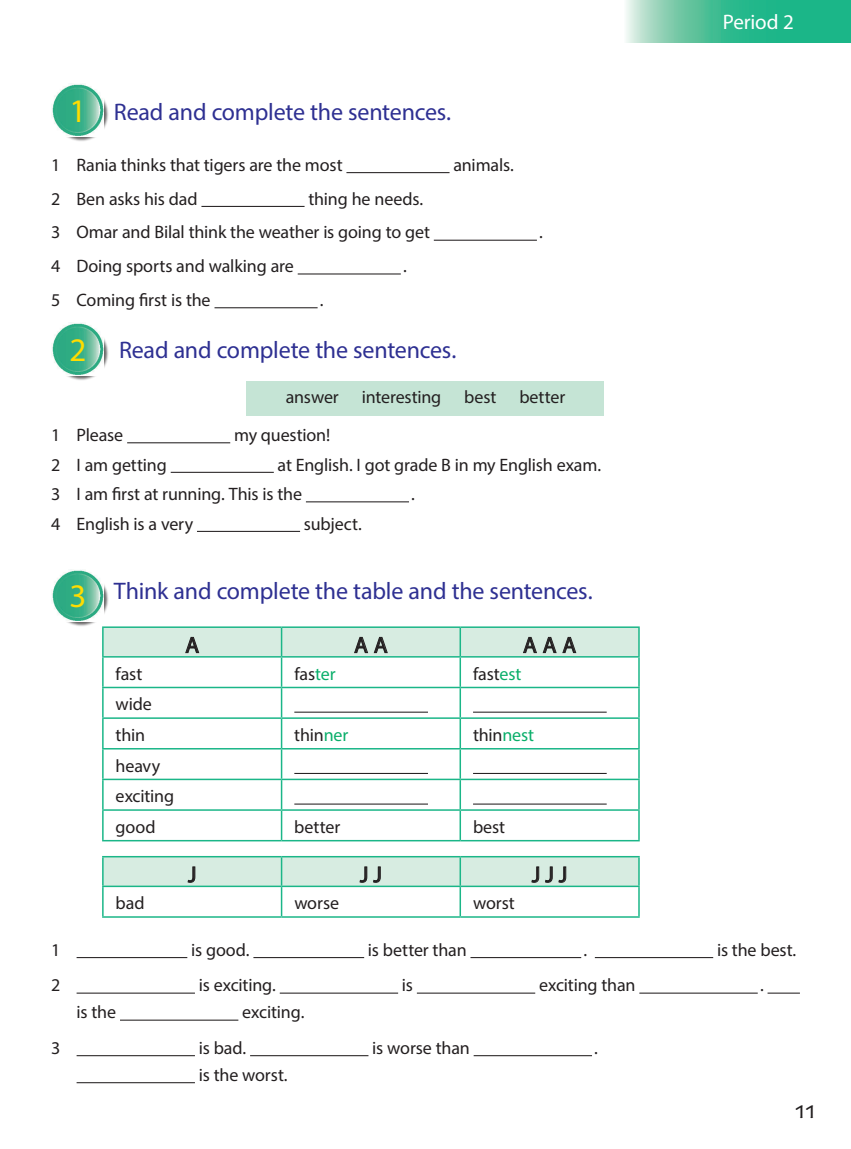
<style>
.page{position:relative;width:851px;height:1149px;background:#fff}
.page>*{position:absolute;margin:0;border:0;box-sizing:border-box;transform-origin:0 0}
.t1{font:33px "Myriad Pro";color:#ffdc01}
.t2{font:24px "Myriad Pro";letter-spacing:-.01em;color:#2e3092}
.t3{font:22.5px "Myriad Pro";letter-spacing:.23em;color:#231f20}
.t4{font:21px "Myriad Pro";letter-spacing:-.005em;color:#fff}
.t5{font:700 19.5px "Tekton Pro";color:#231f20}
.t6{font:18px/30.6px "Myriad Pro";letter-spacing:-.01em;color:#231f20}
.s1{font-size:33px;color:#ffdc01}
.s2{color:#09ae6a}
</style>
<div class="page">
<svg style="left:626px;top:0;width:224px;height:43px;background:#4bc19a"></svg>
<div style="left:247px;top:381px;width:357px;height:34px;background:#c5e4d5"></div>
<hr style="left:346px;top:172px;width:103px;height:1px;background:#231f20">
<hr style="left:201px;top:206px;width:103px;height:1px;background:#231f20">
<hr style="left:434px;top:239px;width:103px;height:2px;background:#231f20">
<hr style="left:298px;top:273px;width:103px;height:1px;background:#231f20">
<hr style="left:214px;top:307px;width:103px;height:1px;background:#231f20">
<div style="left:54px;top:87px;width:55px;height:54px;background:#231f20;opacity:.68"></div>
<img style="left:52px;top:84px;width:52px;height:53px">
<hr style="left:127px;top:442px;width:103px;height:1px;background:#231f20">
<hr style="left:171px;top:471px;width:103px;height:1px;background:#231f20">
<hr style="left:306px;top:501px;width:103px;height:1px;background:#231f20">
<hr style="left:197px;top:530px;width:103px;height:1px;background:#231f20">
<div style="left:54px;top:326px;width:55px;height:54px;background:#231f20;opacity:.68"></div>
<img style="left:52px;top:323px;width:52px;height:52px">
<hr style="left:77px;top:956px;width:110px;height:1px;background:#231f20">
<hr style="left:253px;top:956px;width:111px;height:1px;background:#231f20">
<hr style="left:470px;top:956px;width:111px;height:1px;background:#231f20">
<hr style="left:594px;top:956px;width:119px;height:1px;background:#231f20">
<hr style="left:77px;top:992px;width:118px;height:1px;background:#231f20">
<hr style="left:280px;top:992px;width:118px;height:1px;background:#231f20">
<hr style="left:417px;top:992px;width:118px;height:1px;background:#231f20">
<hr style="left:639px;top:992px;width:118px;height:1px;background:#231f20">
<hr style="left:767px;top:992px;width:32px;height:1px;background:#231f20">
<hr style="left:120px;top:1019px;width:118px;height:1px;background:#231f20">
<hr style="left:77px;top:1054px;width:118px;height:1px;background:#231f20">
<hr style="left:250px;top:1054px;width:118px;height:1px;background:#231f20">
<hr style="left:473px;top:1054px;width:119px;height:1px;background:#231f20">
<hr style="left:77px;top:1081px;width:118px;height:1px;background:#231f20">
<div style="left:54px;top:572px;width:55px;height:54px;background:#231f20;opacity:.68"></div>
<img style="left:52px;top:569px;width:52px;height:52px">
<hr style="left:102px;top:626px;width:179px;height:1px;background:#1bb688">
<hr style="left:102px;top:627px;width:2px;height:29px;background:#1bb688">
<hr style="left:281px;top:626px;width:179px;height:1px;background:#1bb688">
<hr style="left:460px;top:626px;width:179px;height:1px;background:#1bb688">
<hr style="left:102px;top:656px;width:179px;height:1px;background:#1bb688">
<hr style="left:102px;top:657px;width:2px;height:29px;background:#1bb688">
<hr style="left:102px;top:686px;width:179px;height:2px;background:#1bb688">
<hr style="left:102px;top:688px;width:2px;height:29px;background:#1bb688">
<hr style="left:102px;top:717px;width:179px;height:1px;background:#1bb688">
<hr style="left:102px;top:718px;width:2px;height:29px;background:#1bb688">
<hr style="left:102px;top:747px;width:179px;height:2px;background:#1bb688">
<hr style="left:102px;top:749px;width:2px;height:29px;background:#1bb688">
<hr style="left:102px;top:778px;width:179px;height:2px;background:#1bb688">
<hr style="left:102px;top:780px;width:2px;height:29px;background:#1bb688">
<hr style="left:102px;top:809px;width:179px;height:1px;background:#1bb688">
<hr style="left:102px;top:810px;width:2px;height:29px;background:#1bb688">
<hr style="left:102px;top:839px;width:179px;height:2px;background:#1bb688">
<hr style="left:281px;top:839px;width:179px;height:2px;background:#1bb688">
<hr style="left:460px;top:839px;width:179px;height:2px;background:#1bb688">
<svg style="left:103px;top:627px;width:536px;height:212px"></svg>
<hr style="left:294px;top:711px;width:134px;height:1px;background:#231f20">
<hr style="left:473px;top:711px;width:133px;height:1px;background:#231f20">
<hr style="left:294px;top:772px;width:134px;height:1px;background:#231f20">
<hr style="left:473px;top:772px;width:133px;height:1px;background:#231f20">
<hr style="left:294px;top:803px;width:134px;height:1px;background:#231f20">
<hr style="left:473px;top:803px;width:133px;height:1px;background:#231f20">
<hr style="left:102px;top:855px;width:179px;height:2px;background:#1bb688">
<hr style="left:102px;top:857px;width:2px;height:28px;background:#1bb688">
<hr style="left:281px;top:855px;width:179px;height:2px;background:#1bb688">
<hr style="left:460px;top:855px;width:179px;height:2px;background:#1bb688">
<hr style="left:102px;top:885px;width:179px;height:1px;background:#1bb688">
<hr style="left:102px;top:886px;width:2px;height:29px;background:#1bb688">
<hr style="left:102px;top:915px;width:179px;height:2px;background:#1bb688">
<hr style="left:281px;top:915px;width:179px;height:2px;background:#1bb688">
<hr style="left:460px;top:915px;width:179px;height:2px;background:#1bb688">
<svg style="left:103px;top:856px;width:536px;height:59px"></svg>
<h2 class="t2" style="left:69px;top:97px;width:383px"><span class="s1">1</span> Read and complete the sentences.</h2>
<p class="t6" style="left:51px;top:149px;width:293px">1 Rania thinks that tigers are the most</p>
<p class="t6" style="left:453px;top:149px;width:62px">animals.</p>
<p class="t6" style="left:51px;top:183px;width:148px">2 Ben asks his dad</p>
<p class="t6" style="left:51px;top:181px;width:380px;line-height:33.8px;text-indent:257px">thing he needs.<br>3 Omar and Bilal think the weather is going to get</p>
<p class="t6" style="left:539px;top:217px;width:5px">.</p>
<p class="t6" style="left:51px;top:250px;width:244px">4 Doing sports and walking are</p>
<p class="t6" style="left:403px;top:250px;width:5px">.</p>
<p class="t6" style="left:51px;top:284px;width:161px">5 Coming first is the</p>
<p class="t6" style="left:320px;top:284px;width:5px">.</p>
<h1 class="t1" style="left:69px;top:329px;width:18px">2</h1>
<h2 class="t2" style="left:119px;top:335px;width:339px">Read and complete the sentences.</h2>
<p class="t6" style="left:285px;top:381px;width:55px">answer</p>
<p class="t6" style="left:361px;top:381px;width:81px">interesting</p>
<p class="t6" style="left:464px;top:381px;width:34px">best</p>
<p class="t6" style="left:519px;top:381px;width:47px">better</p>
<p class="t6" style="left:51px;top:419px;width:74px">1 Please</p>
<p class="t6" style="left:234px;top:419px;width:98px">my question!</p>
<p class="t6" style="left:51px;top:449px;width:117px">2 I am getting</p>
<p class="t6" style="left:51px;top:449px;width:551px;line-height:29.5px;text-indent:226px">at English. I got grade B in my English exam.<br>3 I am first at running. This is the</p>
<p class="t6" style="left:411px;top:478px;width:5px">.</p>
<p class="t6" style="left:51px;top:508px;width:144px">4 English is a very</p>
<p class="t6" style="left:304px;top:508px;width:59px">subject.</p>
<h2 class="t2" style="left:69px;top:576px;width:524px"><span class="s1">3</span> Think and complete the table and the sentences.</h2>
<p class="t3" style="left:185px;top:631px;width:15px">A</p>
<p class="t3" style="left:354px;top:631px;width:35px">A A</p>
<p class="t3" style="left:523px;top:631px;width:55px">AAA</p>
<p class="t6" style="left:116px;top:658px;width:28px">fast</p>
<p class="t6" style="left:294px;top:658px;width:43px">fas<span class="s2">ter</span></p>
<p class="t6" style="left:473px;top:658px;width:50px">fast<span class="s2">est</span></p>
<p class="t6" style="left:116px;top:688px;width:38px">wide thin</p>
<p class="t6" style="left:294px;top:719px;width:56px">thin<span class="s2">ner</span></p>
<p class="t6" style="left:473px;top:719px;width:63px">thin<span class="s2">nest</span></p>
<p class="t6" style="left:116px;top:749px;width:60px">heavy exciting good</p>
<p class="t6" style="left:294px;top:811px;width:47px">better</p>
<p class="t6" style="left:473px;top:811px;width:34px">best</p>
<p class="t3" style="left:188px;top:860px;width:10px">J</p>
<p class="t3" style="left:360px;top:860px;width:23px">JJ</p>
<p class="t3" style="left:532px;top:860px;width:37px">JJJ</p>
<p class="t6" style="left:116px;top:887px;width:30px">bad</p>
<p class="t6" style="left:294px;top:887px;width:46px">worse</p>
<p class="t6" style="left:473px;top:887px;width:43px">worst</p>
<p class="t4" style="left:722px;top:9px;width:73px">Period 2</p>
<p class="t6" style="left:51px;top:933px;width:11px">1</p>
<p class="t6" style="left:191px;top:933px;width:60px">is good.</p>
<p class="t6" style="left:368px;top:933px;width:100px">is better than</p>
<p class="t6" style="left:583px;top:933px;width:5px">.</p>
<p class="t6" style="left:717px;top:933px;width:81px">is the best.</p>
<p class="t6" style="left:51px;top:969px;width:11px">2</p>
<p class="t6" style="left:199px;top:969px;width:79px">is exciting.</p>
<p class="t6" style="left:402px;top:969px;width:13px">is</p>
<p class="t6" style="left:539px;top:969px;width:98px">exciting than</p>
<p class="t6" style="left:759px;top:969px;width:5px">.</p>
<p class="t6" style="left:77px;top:996px;width:41px">is the</p>
<p class="t6" style="left:242px;top:996px;width:64px">exciting.</p>
<p class="t6" style="left:51px;top:1031px;width:11px">3</p>
<p class="t6" style="left:199px;top:1031px;width:49px">is bad.</p>
<p class="t6" style="left:372px;top:1031px;width:99px">is worse than</p>
<p class="t6" style="left:594px;top:1031px;width:5px">.</p>
<p class="t6" style="left:199px;top:1058px;width:90px">is the worst.</p>
<p class="t5" style="left:793px;top:1099px;width:25px">11</p>
</div>
